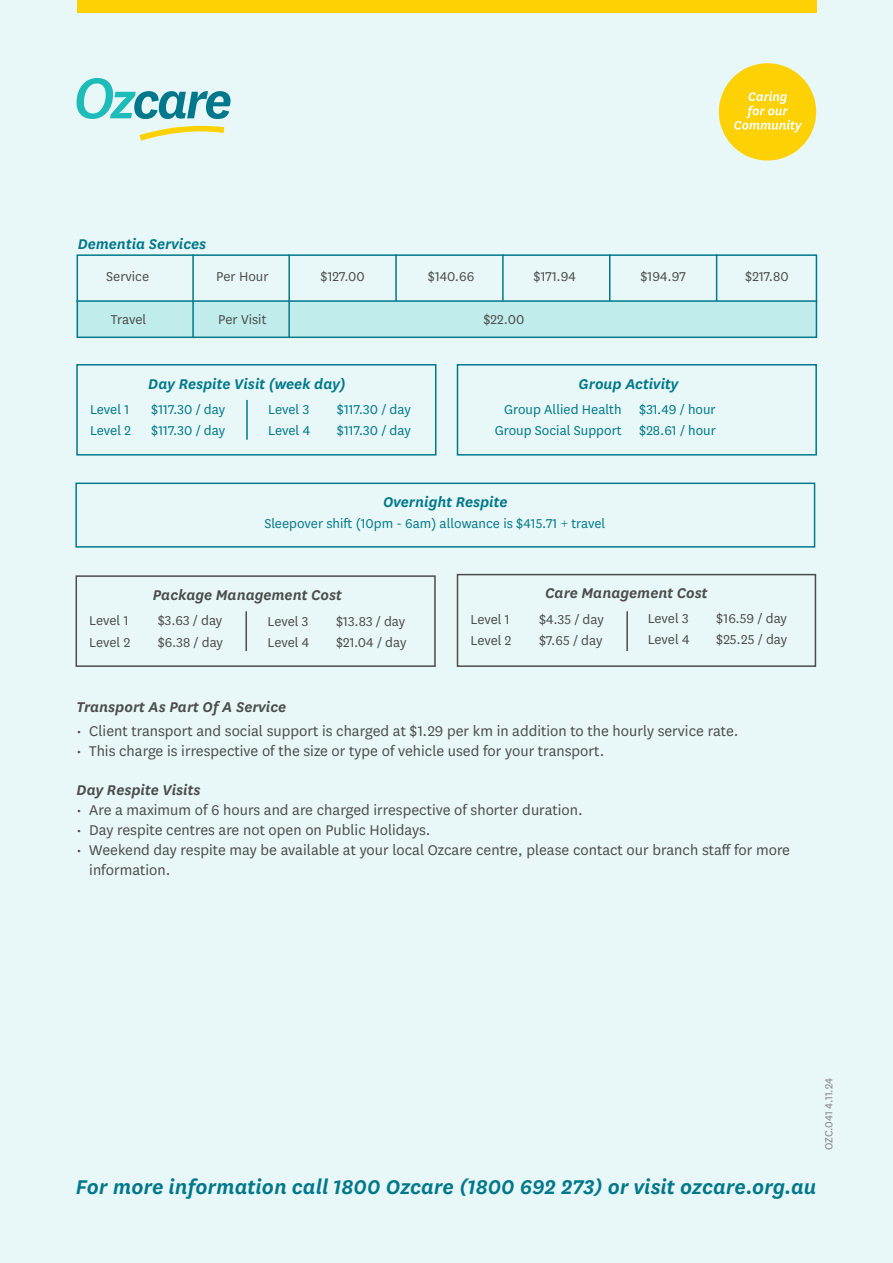
<style>
.page{position:relative;width:893px;height:1263px;background:#e8f8f8}
.page>*{position:absolute;margin:0;border:0;box-sizing:border-box;transform-origin:0 0}
.t1{font:italic 600 23.25px "National";color:#00788b}
.t2{font:16.5px/19.8px "National";color:#4b4c4d}
.t3{font:italic 600 16.5px "National";color:#4b4c4d}
.t4{font:italic 600 16.5px "National";color:#00788b}
.t5{font:15px "National";color:#4b4c4d}
.t6{font:15px/21.3px "National";color:#00788b}
.t7{font:15px "National";color:#03798c}
.t8{font:12px "National";letter-spacing:-.005em;color:#808285}
</style>
<div class="page">
<svg style="left:139px;top:126px;width:85px;height:15px"></svg>
<svg style="left:77px;top:78px;width:154px;height:41px"></svg>
<div style="left:719px;top:63px;width:97px;height:98px;background:#fed105;border-radius:50%"></div>
<svg style="left:734px;top:91px;width:68px;height:41px"></svg>
<div style="left:77px;top:0;width:739px;height:12px;background:#fed105"></div>
<div style="left:76px;top:575px;width:360px;height:92px;border:2px solid #4b4c4d"></div>
<div style="left:457px;top:574px;width:359px;height:93px;border:2px solid #4b4c4d"></div>
<hr style="left:626px;top:611px;width:2px;height:40px;background:#4b4c4d">
<hr style="left:245px;top:611px;width:2px;height:40px;background:#4b4c4d">
<div style="left:76px;top:364px;width:360px;height:92px;border:2px solid #00788b"></div>
<div style="left:457px;top:364px;width:360px;height:92px;border:2px solid #00788b"></div>
<hr style="left:246px;top:400px;width:2px;height:40px;background:#00788b">
<div style="left:75px;top:483px;width:740px;height:65px;border:2px solid #03798c"></div>
<div style="left:78px;top:301px;width:739px;height:37px;background:#c0eceb"></div>
<div style="left:77px;top:254px;width:740px;height:84px;border:2px solid #00788b"></div>
<hr style="left:77px;top:300px;width:740px;height:2px;background:#00788b">
<hr style="left:192px;top:254px;width:2px;height:84px;background:#00788b">
<hr style="left:288px;top:254px;width:2px;height:84px;background:#00788b">
<hr style="left:395px;top:254px;width:2px;height:47px;background:#00788b">
<hr style="left:502px;top:254px;width:2px;height:47px;background:#00788b">
<hr style="left:609px;top:254px;width:1px;height:47px;background:#00788b">
<hr style="left:716px;top:254px;width:1px;height:47px;background:#00788b">
<p class="t4" style="left:78px;top:233px;width:130px">Dementia Services</p>
<p class="t5" style="left:106px;top:267px;width:44px">Service</p>
<p class="t5" style="left:216px;top:267px;width:54px">Per Hour</p>
<p class="t5" style="left:321px;top:267px;width:46px">$127.00</p>
<p class="t5" style="left:428px;top:267px;width:48px">$140.66</p>
<p class="t5" style="left:534px;top:267px;width:44px">$171.94</p>
<p class="t5" style="left:640px;top:267px;width:47px">$194.97</p>
<p class="t5" style="left:745px;top:267px;width:45px">$217.80</p>
<p class="t5" style="left:111px;top:310px;width:37px">Travel</p>
<p class="t5" style="left:218px;top:310px;width:50px">Per Visit</p>
<p class="t5" style="left:483px;top:310px;width:42px">$22.00</p>
<p class="t4" style="left:148px;top:372px;width:199px">Day Respite Visit (week day)</p>
<p class="t4" style="left:579px;top:372px;width:101px">Group Activity</p>
<p class="t6" style="left:151px;top:398px;width:76px;line-height:21.8px">$117.30 / day $117.30 / day</p>
<p class="t6" style="left:337px;top:398px;width:76px">$117.30 / day</p>
<p class="t6" style="left:639px;top:398px;width:78px">$31.49 / hour</p>
<p class="t6" style="left:90px;top:398px;width:41px">Level 1</p>
<p class="t6" style="left:504px;top:398px;width:119px">Group Allied Health</p>
<p class="t6" style="left:90px;top:419px;width:43px">Level 2</p>
<p class="t6" style="left:495px;top:419px;width:128px">Group Social Support</p>
<p class="t6" style="left:268px;top:398px;width:43px">Level 3<br>Level 4</p>
<p class="t6" style="left:337px;top:419px;width:76px">$117.30 / day</p>
<p class="t6" style="left:639px;top:419px;width:78px">$28.61 / hour</p>
<p class="t4" style="left:383px;top:491px;width:126px">Overnight Respite</p>
<p class="t7" style="left:264px;top:514px;width:342px">Sleepover shift (10pm - 6am) allowance is $415.71 + travel</p>
<p class="t3" style="left:153px;top:584px;width:190px">Package Management Cost</p>
<p class="t3" style="left:545px;top:582px;width:164px">Care Management Cost</p>
<p class="t5" style="left:336px;top:611px;width:71px">$13.83 / day</p>
<p class="t5" style="left:716px;top:609px;width:72px">$16.59 / day</p>
<p class="t5" style="left:336px;top:632px;width:72px">$21.04 / day</p>
<p class="t5" style="left:716px;top:630px;width:72px">$25.25 / day</p>
<p class="t5" style="left:268px;top:611px;width:42px">Level 3</p>
<p class="t5" style="left:648px;top:609px;width:42px">Level 3</p>
<p class="t5" style="left:268px;top:632px;width:43px">Level 4</p>
<p class="t5" style="left:648px;top:630px;width:43px">Level 4</p>
<p class="t5" style="left:158px;top:611px;width:66px">$3.63 / day</p>
<p class="t5" style="left:539px;top:609px;width:66px">$4.35 / day</p>
<p class="t5" style="left:158px;top:632px;width:67px">$6.38 / day</p>
<p class="t5" style="left:539px;top:631px;width:65px">$7.65 / day</p>
<p class="t5" style="left:89px;top:611px;width:41px">Level 1</p>
<p class="t5" style="left:470px;top:609px;width:41px">Level 1</p>
<p class="t5" style="left:89px;top:632px;width:43px">Level 2</p>
<p class="t5" style="left:470px;top:631px;width:43px">Level 2</p>
<p class="t3" style="left:77px;top:696px;width:211px">Transport As Part Of A Service</p>
<p class="t2" style="left:77px;top:720px;width:664px">• Client transport and social support is charged at $1.29 per km in addition to the hourly service rate.</p>
<p class="t2" style="left:77px;top:740px;width:529px">• This charge is irrespective of the size or type of vehicle used for your transport.</p>
<p class="t3" style="left:77px;top:779px;width:126px">Day Respite Visits</p>
<p class="t2" style="left:77px;top:799px;width:508px">• Are a maximum of 6 hours and are charged irrespective of shorter duration.</p>
<p class="t2" style="left:77px;top:819px;width:356px">• Day respite centres are not open on Public Holidays.</p>
<p class="t2" style="left:89px;top:839px;width:702px;text-indent:-13px">• Weekend day respite may be available at your local Ozcare centre, please contact our branch staff for more information.</p>
<p class="t8" style="left:821px;top:1150px;width:74px;rotate:-90deg">OZC.041 4.11.24</p>
<h1 class="t1" style="left:76px;top:1171px;width:742px">For more information call 1800 Ozcare (1800 692 273) or visit ozcare.org.au</h1>
</div>
